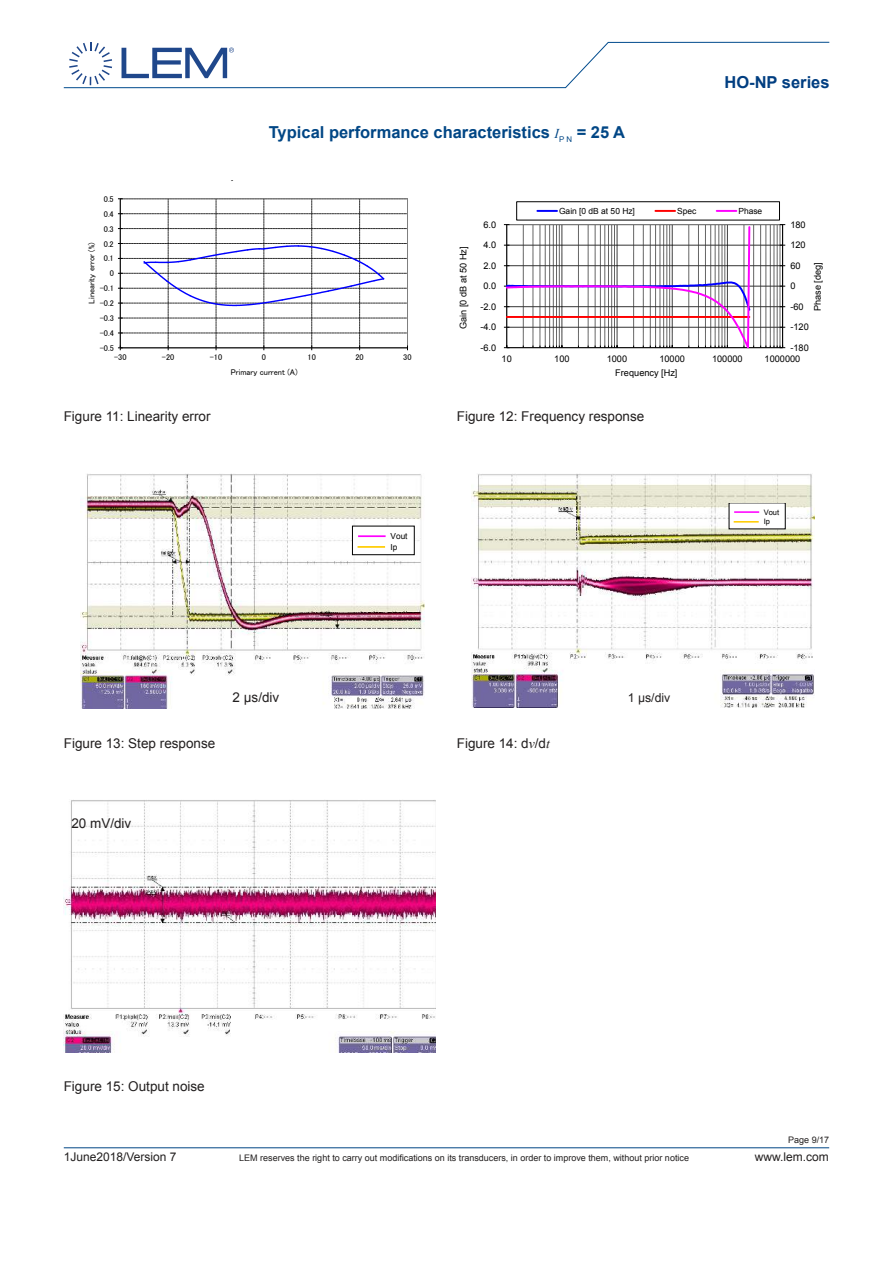
<style>
.page{position:relative;width:893px;height:1263px;background:#fff}
.page>*{position:absolute;margin:0;border:0;box-sizing:border-box;transform-origin:0 0}
.t1{font:700 16.5px "Arial";color:#004685}
.t2{font:700 16.5px "Arial";color:#003e81}
.t3{font:13.5px "Arial";color:#221f1f}
.t4{font:12.3px "Arial";color:#221f1f}
.t5{font:12px "Arial";color:#221f1f}
.t6{font:9.15px "Arial";letter-spacing:.005em;color:#000}
.t7{font:9px "Arial";color:#221f1f}
.t8{font:8.4px "Arial";letter-spacing:-.005em;color:#000}
.t9{font:8.25px "MS P Gothic";color:#000}
.t10{font:8.25px/10.6px "Arial";color:#000}
.t11{font:7.5px/9.8px "Arial";color:#000}
.s1{font-family:"Times New Roman";font-weight:400;font-style:italic;font-size:13.5px}
.s2{font-family:"Times New Roman";font-style:italic}
</style>
<div class="page">
<svg style="left:64px;top:41px;width:765px;height:48px"></svg>
<hr style="left:64px;top:1147px;width:765px;height:1px;background:#004685">
<svg style="left:117px;top:198px;width:291px;height:153px"></svg>
<svg style="left:503px;top:201px;width:283px;height:148px"></svg>
<img style="left:80px;top:474px;width:344px;height:235px">
<div style="left:352px;top:526px;width:62px;height:29px;background:#fff"></div>
<div style="left:352px;top:526px;width:63px;height:29px;border:1px solid #000"></div>
<hr style="left:358px;top:535px;width:28px;height:2px;background:#f0f">
<hr style="left:358px;top:546px;width:27px;height:2px;background:#fc0">
<img style="left:472px;top:473px;width:342px;height:235px">
<div style="left:729px;top:503px;width:56px;height:26px;background:#fff"></div>
<hr style="left:734px;top:511px;width:25px;height:2px;background:#f0f">
<hr style="left:734px;top:521px;width:25px;height:2px;background:#fc0">
<img style="left:64px;top:800px;width:372px;height:252px">
<p class="t9" style="left:104px;top:195px;width:11px">0.5</p>
<p class="t9" style="left:104px;top:210px;width:11px">0.4</p>
<p class="t9" style="left:104px;top:225px;width:11px">0.3</p>
<p class="t9" style="left:104px;top:240px;width:11px">0.2</p>
<p class="t9" style="left:88px;top:304px;width:62px;rotate:-90deg">Linearity error (%)</p>
<p class="t9" style="left:104px;top:255px;width:11px">0.1</p>
<p class="t9" style="left:110px;top:270px;width:6px">0</p>
<p class="t9" style="left:100px;top:285px;width:16px">-0.1</p>
<p class="t9" style="left:100px;top:300px;width:16px">-0.2</p>
<p class="t9" style="left:100px;top:315px;width:16px">-0.3</p>
<p class="t9" style="left:100px;top:330px;width:16px">-0.4</p>
<p class="t9" style="left:100px;top:344px;width:16px">-0.5</p>
<p class="t1" style="left:269px;top:126px;width:358px">Typical performance characteristics <span class="s1">I</span><sub>P</sub> <sub>N</sub> = 25 A</p>
<p class="t2" style="left:724px;top:72px;width:107px">HO-NP series</p>
<p class="t6" style="left:457px;top:329px;width:84px;rotate:-90deg">Gain [0 dB at 50 Hz]</p>
<p class="t6" style="left:483px;top:218px;width:14px">6.0</p>
<p class="t6" style="left:483px;top:239px;width:14px">4.0</p>
<p class="t6" style="left:483px;top:259px;width:14px">2.0</p>
<p class="t6" style="left:483px;top:280px;width:14px">0.0</p>
<p class="t6" style="left:480px;top:300px;width:17px">-2.0</p>
<p class="t6" style="left:480px;top:321px;width:17px">-4.0</p>
<p class="t6" style="left:480px;top:341px;width:17px">-6.0</p>
<p class="t8" style="left:559px;top:205px;width:77px">Gain [0 dB at 50 Hz]</p>
<p class="t8" style="left:677px;top:205px;width:21px">Spec</p>
<p class="t8" style="left:738px;top:207px;width:25px">Phase</p>
<p class="t6" style="left:790px;top:221px;width:17px">180</p>
<p class="t6" style="left:790px;top:241px;width:17px">120</p>
<p class="t6" style="left:790px;top:259px;width:12px">60</p>
<p class="t6" style="left:790px;top:282px;width:7px">0</p>
<p class="t6" style="left:790px;top:300px;width:15px">-60</p>
<p class="t6" style="left:812px;top:311px;width:51px;rotate:-90deg">Phase [deg]</p>
<p class="t6" style="left:790px;top:321px;width:20px">-120</p>
<p class="t6" style="left:790px;top:341px;width:20px">-180</p>
<p class="t9" style="left:114px;top:353px;width:14px">-30</p>
<p class="t9" style="left:162px;top:353px;width:14px">-20</p>
<p class="t9" style="left:210px;top:353px;width:14px">-10</p>
<p class="t9" style="left:262px;top:353px;width:6px">0</p>
<p class="t9" style="left:308px;top:353px;width:10px">10</p>
<p class="t9" style="left:355px;top:353px;width:10px">20</p>
<p class="t9" style="left:403px;top:353px;width:10px">30</p>
<p class="t9" style="left:231px;top:369px;width:68px">Primary current (A)</p>
<p class="t6" style="left:502px;top:355px;width:12px">10</p>
<p class="t6" style="left:554px;top:355px;width:17px">100</p>
<p class="t6" style="left:607px;top:355px;width:22px">1000</p>
<p class="t6" style="left:659px;top:355px;width:27px">10000</p>
<p class="t6" style="left:712px;top:355px;width:32px">100000</p>
<p class="t6" style="left:765px;top:355px;width:37px">1000000</p>
<p class="t6" style="left:615px;top:367px;width:64px">Frequency [Hz]</p>
<p class="t3" style="left:64px;top:407px;width:148px">Figure 11: Linearity error</p>
<p class="t3" style="left:457px;top:407px;width:189px">Figure 12: Frequency response</p>
<p class="t3" style="left:233px;top:692px;width:48px">2 µs/div</p>
<p class="t10" style="left:391px;top:532px;width:18px">Vout<br>Ip</p>
<p class="t3" style="left:64px;top:734px;width:153px">Figure 13: Step response</p>
<p class="t3" style="left:457px;top:734px;width:95px">Figure 14: d<span class="s2">v</span>/d<span class="s2">t</span></p>
<p class="t3" style="left:71px;top:818px;width:62px">20 mV/div</p>
<p class="t4" style="left:628px;top:693px;width:44px">1 µs/div</p>
<p class="t11" style="left:764px;top:508px;width:17px">Vout<br>Ip</p>
<p class="t3" style="left:64px;top:1077px;width:143px">Figure 15: Output noise</p>
<p class="t7" style="left:788px;top:1134px;width:43px">Page 9/17</p>
<p class="t5" style="left:64px;top:1152px;width:114px">1June2018/Version 7</p>
<p class="t7" style="left:239px;top:1152px;width:451px">LEM reserves the right to carry out modi昀椀cations on its transducers, in order to improve them, without prior notice</p>
<p class="t5" style="left:755px;top:1149px;width:76px">www.lem.com</p>
</div>
